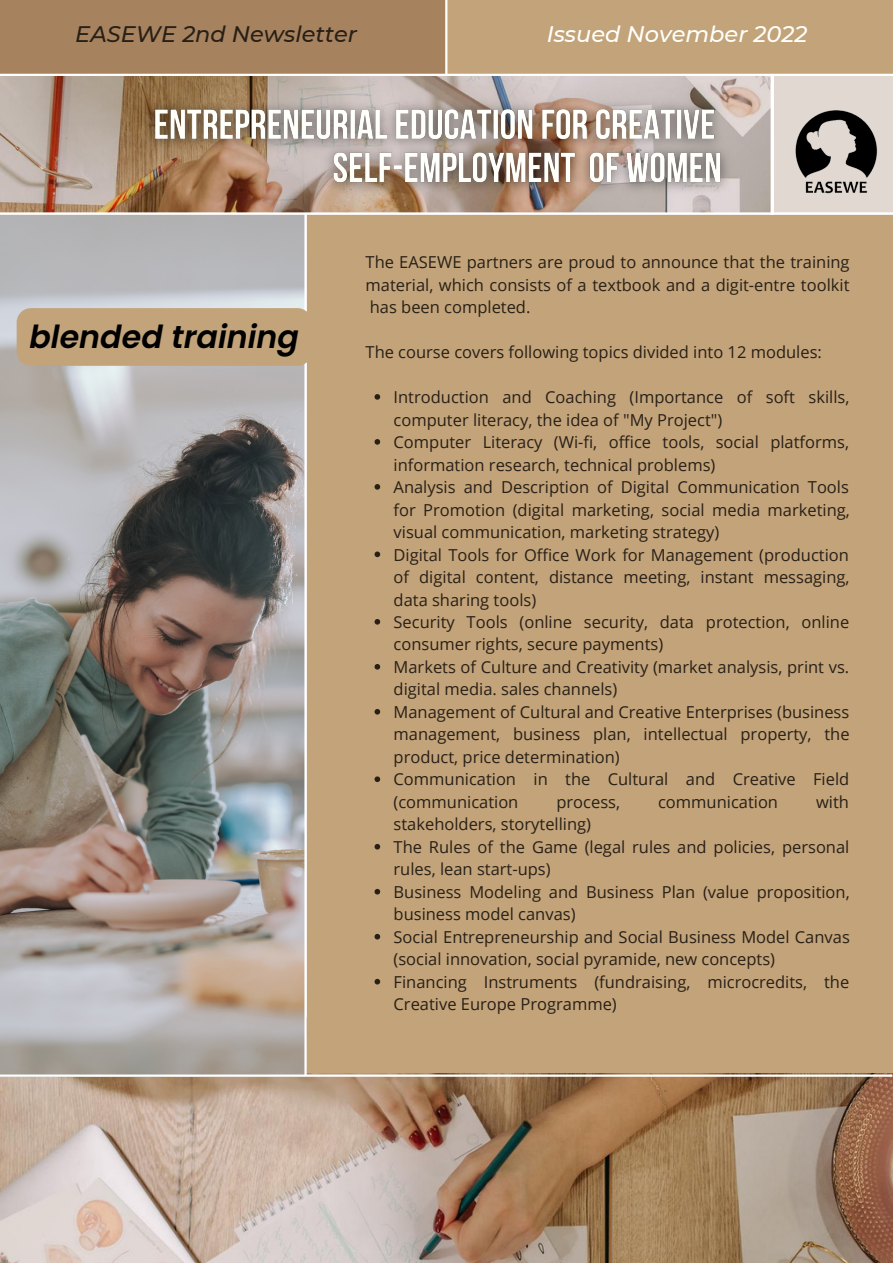
<style>
.page{position:relative;width:893px;height:1264px;background:#fff}
.page>*{position:absolute;margin:0;border:0;box-sizing:border-box;transform-origin:0 0}
.t1{font:italic 600 31.65px "Poppins";color:#000}
.t2{font:italic 500 22.5px "Montserrat";color:#fffffb}
.t3{font:italic 500 22.5px "Montserrat";color:#282017}
.t4{font:16.5px/22.5px "Open Sans";color:#282017}
</style>
<div class="page">
<div style="left:0;top:0;width:446px;height:74px;background:#a7825f"></div>
<img style="left:0;top:76px;width:770px;height:136px">
<img style="left:0;top:1072px;width:892px;height:190px">
<div style="left:307px;top:215px;width:585px;height:857px;background:#c2a37a"></div>
<svg style="left:770px;top:76px;width:1px;height:136px"></svg>
<div style="left:446px;top:0;width:446px;height:74px;background:#c2a37a"></div>
<hr style="left:445px;top:0;width:2px;height:74px;background:#fff">
<img style="left:0;top:215px;width:304px;height:859px">
<hr style="left:0;top:1074px;width:892px;height:2px;background:#fff">
<hr style="left:304px;top:213px;width:3px;height:861px;background:#fff">
<svg style="left:374px;top:394px;width:6px;height:6px"></svg>
<svg style="left:374px;top:439px;width:6px;height:5px"></svg>
<svg style="left:374px;top:484px;width:6px;height:5px"></svg>
<svg style="left:374px;top:551px;width:6px;height:6px"></svg>
<svg style="left:374px;top:619px;width:6px;height:5px"></svg>
<svg style="left:374px;top:664px;width:6px;height:5px"></svg>
<svg style="left:374px;top:709px;width:6px;height:5px"></svg>
<svg style="left:374px;top:776px;width:6px;height:6px"></svg>
<svg style="left:374px;top:844px;width:6px;height:5px"></svg>
<svg style="left:374px;top:888px;width:6px;height:6px"></svg>
<svg style="left:374px;top:933px;width:6px;height:6px"></svg>
<svg style="left:374px;top:978px;width:6px;height:6px"></svg>
<img style="left:781px;top:96px;width:110px;height:111px">
<img style="left:135px;top:91px;width:605px;height:122px">
<svg style="left:17px;top:252px;width:290px;height:263px;background:#aca59d"></svg>
<h2 class="t3" style="left:75px;top:20px;width:283px">EASEWE 2nd Newsletter</h2>
<h2 class="t2" style="left:546px;top:20px;width:262px">Issued November 2022</h2>
<h2 class="t2" style="left:583px;top:20px;width:174px">Issued July 202</h2>
<h1 class="t1" style="left:29px;top:315px;width:271px">blended training</h1>
<p class="t4" style="left:365px;top:250px;width:485px;text-align:justify">The EASEWE partners are proud to announce that the training material, which consists of a textbook and a digit-entre toolkit has been completed.</p>
<p class="t4" style="left:365px;top:340px;width:458px">The course covers following topics divided into 12 modules:</p>
<p class="t4" style="left:393px;top:385px;width:458px">Introduction and Coaching (Importance of soft skills, computer literacy, the idea of "My Project")<br>Computer Literacy (Wi-fi, office tools, social platforms, information research, technical problems)<br>Analysis and Description of Digital Communication Tools for Promotion (digital marketing, social media marketing, visual communication, marketing strategy)<br>Digital Tools for Office Work for Management (production of digital content, distance meeting, instant messaging, data sharing tools)<br>Security Tools (online security, data protection, online consumer rights, secure payments)<br>Markets of Culture and Creativity (market analysis, print vs. digital media. sales channels)<br>Management of Cultural and Creative Enterprises (business management, business plan, intellectual property, the product, price determination)<br>Communication in the Cultural and Creative Field (communication</p>
<p class="t4" style="left:556px;top:790px;width:65px">process,</p>
<p class="t4" style="left:658px;top:790px;width:121px">communication</p>
<p class="t4" style="left:816px;top:790px;width:34px">with</p>
<p class="t4" style="left:393px;top:812px;width:458px">stakeholders, storytelling)<br>The Rules of the Game (legal rules and policies, personal rules, lean start-ups)<br>Business Modeling and Business Plan (value proposition, business model canvas)<br>Social Entrepreneurship and Social Business Model Canvas (social innovation, social pyramide, new concepts)<br>Financing Instruments (fundraising, microcredits, the Creative Europe Programme)</p>
</div>
